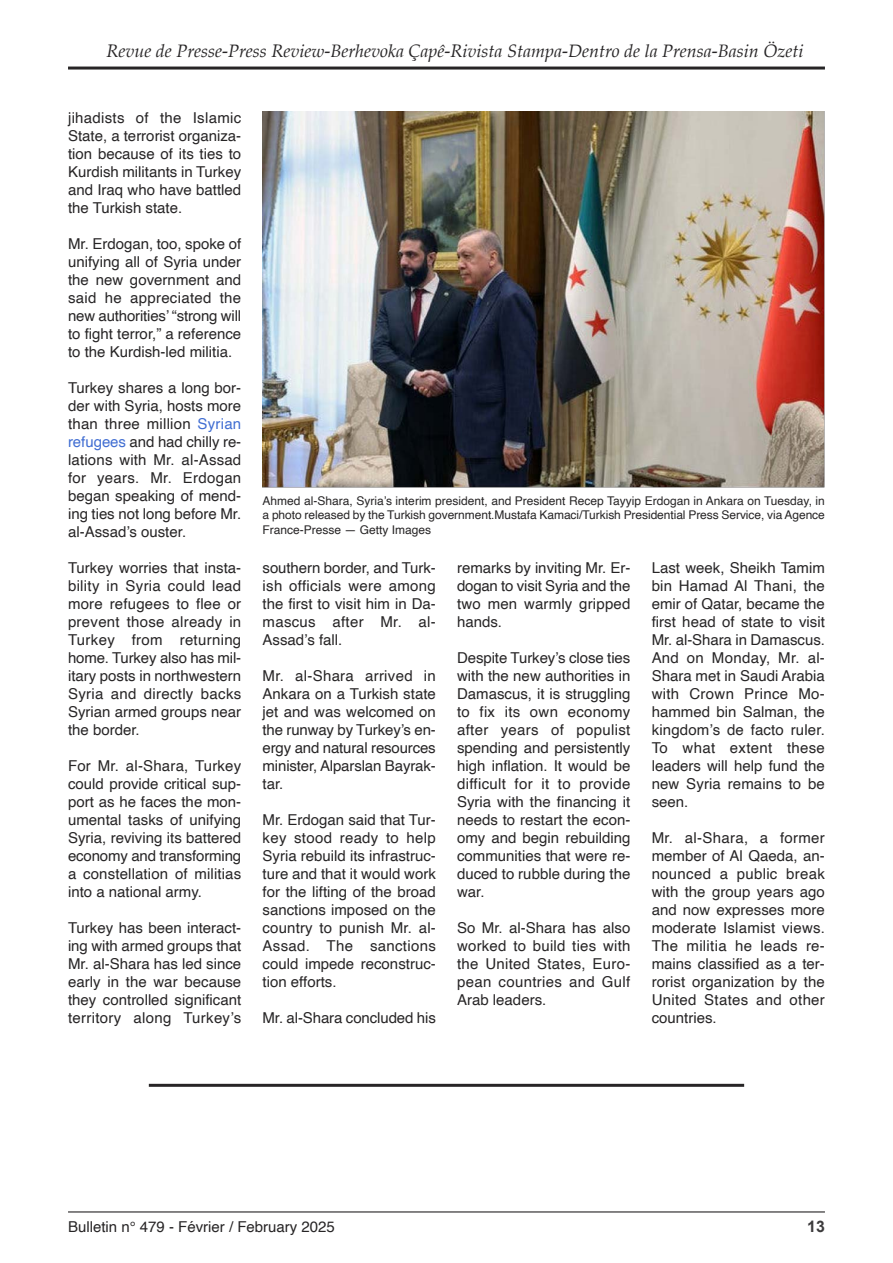
<style>
.page{position:relative;width:893px;height:1263px;background:#fff}
.page>*{position:absolute;margin:0;border:0;box-sizing:border-box;transform-origin:0 0}
.t1{font:italic 18px "Palatino";color:#272526}
.t2{font:700 15.9px "Arial";color:#3c3b3c}
.t3{font:15px/18px "Helvetica";color:#272526;text-align:justify}
.t4{font:12px/14.4px "Helvetica";letter-spacing:-.005em;color:#272526;text-align:justify}
.s1{color:#416ed2}
</style>
<div class="page">
<hr style="left:68px;top:1211px;width:757px;height:1px;background:#272526">
<hr style="left:68px;top:67px;width:757px;height:3px;background:#272526">
<img style="left:263px;top:112px;width:562px;height:375px">
<hr style="left:149px;top:1084px;width:595px;height:3px;background:#272526">
<p class="t1" style="left:106px;top:43px;width:698px">Revue de Presse-Press Review-Berhevoka Çapê-Rivista Stampa-Dentro de la Prensa-Basin Özeti</p>
<p class="t3" style="left:68px;top:110px;width:175px">jihadists of the Islamic State, a terrorist organiza&shy;tion because of its ties to Kurdish militants in Turkey and Iraq who have battled the Turkish state.</p>
<p class="t3" style="left:68px;top:236px;width:175px">Mr. Erdogan, too, spoke of unifying all of Syria under the new government and said he appreciated the new authorities’ “strong will to fight terror,” a reference to the Kurdish-led militia.</p>
<p class="t3" style="left:68px;top:380px;width:175px">Turkey shares a long bor&shy;der with Syria, hosts more than three million <span class="s1">Syrian refugees</span> and had chilly re&shy;lations with Mr. al-Assad for years. Mr. Erdogan began speaking of mend&shy;ing ties not long before Mr. al-Assad’s ouster.</p>
<p class="t3" style="left:68px;top:560px;width:175px">Turkey worries that insta&shy;bility in Syria could lead more refugees to flee or prevent those already in Turkey from returning home. Turkey also has mil&shy;itary posts in northwestern Syria and directly backs Syrian armed groups near the border.</p>
<p class="t3" style="left:68px;top:758px;width:175px">For Mr. al-Shara, Turkey could provide critical sup&shy;port as he faces the mon&shy;umental tasks of unifying Syria, reviving its battered economy and transforming a constellation of militias into a national army.</p>
<p class="t3" style="left:68px;top:920px;width:175px">Turkey has been interact&shy;ing with armed groups that Mr. al-Shara has led since early in the war because they controlled significant territory along Turkey’s</p>
<p class="t4" style="left:263px;top:495px;width:564px">Ahmed al-Shara, Syria’s interim president, and President Recep Tayyip Erdogan in Ankara on Tuesday, in a photo released by the Turkish government.Mustafa Kamaci/Turkish Presidential Press Service, via Agence France-Presse — Getty Images</p>
<p class="t3" style="left:263px;top:560px;width:175px">southern border, and Turk&shy;ish officials were among the first to visit him in Da&shy;mascus after Mr. al-Assad’s fall.</p>
<p class="t3" style="left:263px;top:668px;width:175px">Mr. al-Shara arrived in Ankara on a Turkish state jet and was welcomed on the runway by Turkey’s en&shy;ergy and natural resources minister, Alparslan Bayrak&shy;tar.</p>
<p class="t3" style="left:263px;top:812px;width:175px">Mr. Erdogan said that Tur&shy;key stood ready to help Syria rebuild its infrastruc&shy;ture and that it would work for the lifting of the broad sanctions imposed on the country to punish Mr. al-Assad. The sanctions could impede reconstruc&shy;tion efforts.</p>
<p class="t3" style="left:263px;top:1010px;width:175px">Mr. al-Shara concluded his</p>
<p class="t3" style="left:457px;top:560px;width:175px">remarks by inviting Mr. Er&shy;dogan to visit Syria and the two men warmly gripped hands.</p>
<p class="t3" style="left:457px;top:650px;width:175px">Despite Turkey’s close ties with the new authorities in Damascus, it is struggling to fix its own economy after years of populist spending and persistently high inflation. It would be difficult for it to provide Syria with the financing it needs to restart the econ&shy;omy and begin rebuilding communities that were re&shy;duced to rubble during the war.</p>
<p class="t3" style="left:457px;top:920px;width:175px">So Mr. al-Shara has also worked to build ties with the United States, Euro&shy;pean countries and Gulf Arab leaders.</p>
<p class="t3" style="left:652px;top:560px;width:175px">Last week, Sheikh Tamim bin Hamad Al Thani, the emir of Qatar, became the first head of state to visit Mr. al-Shara in Damascus.<br>And on Monday, Mr. al-Shara met in Saudi Arabia with Crown Prince Mo&shy;hammed bin Salman, the kingdom’s de facto ruler.<br>To what extent these leaders will help fund the new Syria remains to be seen.</p>
<p class="t3" style="left:652px;top:830px;width:175px">Mr. al-Shara, a former member of Al Qaeda, an&shy;nounced a public break with the group years ago and now expresses more moderate Islamist views.<br>The militia he leads re&shy;mains classified as a ter&shy;rorist organization by the United States and other countries.</p>
<p class="t3" style="left:68px;top:1219px;width:268px">Bulletin n° 479 - Février / February 2025</p>
<p class="t2" style="left:807px;top:1218px;width:19px">13</p>
</div>
